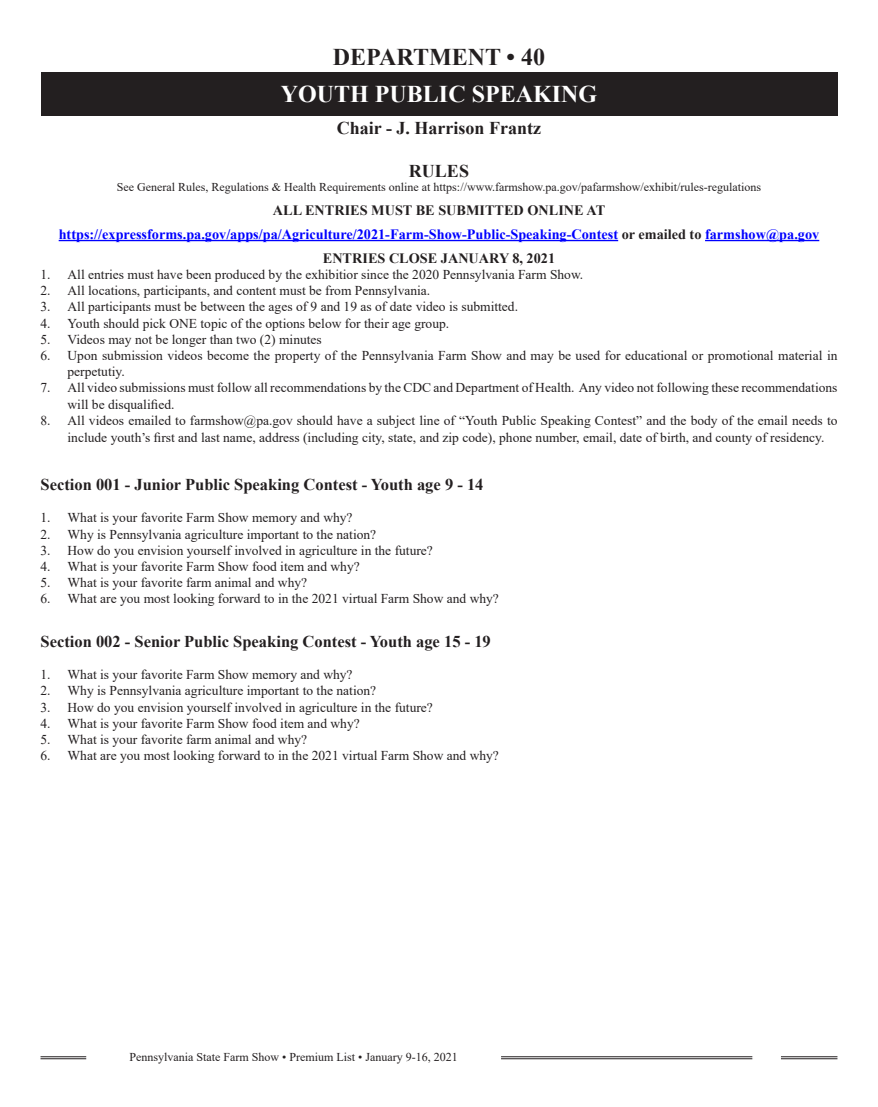
<style>
.page{position:relative;width:878px;height:1107px;background:#fff}
.page>*{position:absolute;margin:0;border:0;box-sizing:border-box;transform-origin:0 0}
.t1{font:700 24px "Times New Roman";color:#fff}
.t2{font:700 24px "Times New Roman";color:#231f20}
.t3{font:700 18px "Times New Roman";color:#231f20}
.t4{font:700 16.5px "Times New Roman";color:#231f20}
.t5{font:700 14.25px "Times New Roman";color:#00f}
.t6{font:700 14.25px "Times New Roman";color:#231f20}
.t7{font:13.5px/16.2px "Times New Roman";color:#231f20}
.t8{font:12px "Times New Roman";color:#231f20}
.s1{color:#231f20}
</style>
<div class="page">
<hr style="left:40px;top:1058px;width:797px;height:1px;background:#231f20">
<hr style="left:40px;top:1056px;width:797px;height:1px;background:#231f20">
<div style="left:87px;top:1049px;width:413px;height:17px;background:#fff"></div>
<div style="left:752px;top:1048px;width:29px;height:18px;background:#fff"></div>
<div style="left:40px;top:72px;width:797px;height:43px;background:#231f20"></div>
<hr style="left:59px;top:240px;width:559px;height:1px;background:#00f">
<hr style="left:705px;top:240px;width:114px;height:1px;background:#00f">
<p class="t2" style="left:333px;top:39px;width:214px">DEPARTMENT • 40</p>
<p class="t1" style="left:281px;top:76px;width:318px">YOUTH PUBLIC SPEAKING</p>
<p class="t3" style="left:337px;top:115px;width:206px">Chair - J. Harrison Frantz</p>
<p class="t3" style="left:409px;top:158px;width:62px">RULES</p>
<p class="t8" style="left:117px;top:179px;width:645px">See General Rules, Regulations &amp; Health Requirements online at https://www.farmshow.pa.gov/pafarmshow/exhibit/rules-regulations</p>
<p class="t6" style="left:273px;top:200px;width:334px">ALL ENTRIES MUST BE SUBMITTED ONLINE AT</p>
<p class="t5" style="left:59px;top:224px;width:762px">https://expressforms.pa.gov/apps/pa/Agriculture/2021-Farm-Show-Public-Speaking-Contest <span class="s1">or emailed to</span> farmshow@pa.gov</p>
<p class="t6" style="left:323px;top:248px;width:234px">ENTRIES CLOSE JANUARY 8, 2021</p>
<p class="t7" style="left:40px;top:266px;width:544px">1. All entries must have been produced by the exhibitior since the 2020 Pennsylvania Farm Show.</p>
<p class="t7" style="left:40px;top:282px;width:391px">2. All locations, participants, and content must be from Pennsylvania.</p>
<p class="t7" style="left:40px;top:298px;width:479px">3. All participants must be between the ages of 9 and 19 as of date video is submitted.</p>
<p class="t7" style="left:40px;top:315px;width:410px">4. Youth should pick ONE topic of the options below for their age group.</p>
<p class="t7" style="left:40px;top:331px;width:283px">5. Videos may not be longer than two (2) minutes</p>
<p class="t7" style="left:68px;top:347px;width:771px;text-indent:-27px">6. Upon submission videos become the property of the Pennsylvania Farm Show and may be used for educational or promotional material in perpetutiy.</p>
<p class="t7" style="left:68px;top:379px;width:771px;text-indent:-27px">7. All video submissions must follow all recommendations by the CDC and Department of Health. Any video not following these recommendations will be disqualified.</p>
<p class="t7" style="left:68px;top:411px;width:771px;line-height:17.1px;text-indent:-27px">8. All videos emailed to farmshow@pa.gov should have a subject line of “Youth Public Speaking Contest” and the body of the email needs to include youth’s first and last name, address (including city, state, and zip code), phone number, email, date of birth, and county of residency.</p>
<p class="t4" style="left:40px;top:473px;width:444px">Section 001 - Junior Public Speaking Contest - Youth age 9 - 14</p>
<p class="t7" style="left:40px;top:509px;width:313px">1. What is your favorite Farm Show memory and why?</p>
<p class="t7" style="left:40px;top:526px;width:337px">2. Why is Pennsylvania agriculture important to the nation?</p>
<p class="t7" style="left:40px;top:542px;width:394px">3. How do you envision yourself involved in agriculture in the future?</p>
<p class="t7" style="left:40px;top:558px;width:321px">4. What is your favorite Farm Show food item and why?</p>
<p class="t7" style="left:40px;top:574px;width:268px">5. What is your favorite farm animal and why?</p>
<p class="t7" style="left:40px;top:590px;width:460px">6. What are you most looking forward to in the 2021 virtual Farm Show and why?</p>
<p class="t4" style="left:40px;top:629px;width:452px">Section 002 - Senior Public Speaking Contest - Youth age 15 - 19</p>
<p class="t7" style="left:40px;top:666px;width:313px">1. What is your favorite Farm Show memory and why?</p>
<p class="t7" style="left:40px;top:682px;width:337px">2. Why is Pennsylvania agriculture important to the nation?</p>
<p class="t7" style="left:40px;top:699px;width:394px">3. How do you envision yourself involved in agriculture in the future?</p>
<p class="t7" style="left:40px;top:715px;width:321px">4. What is your favorite Farm Show food item and why?</p>
<p class="t7" style="left:40px;top:731px;width:268px">5. What is your favorite farm animal and why?</p>
<p class="t7" style="left:40px;top:747px;width:460px">6. What are you most looking forward to in the 2021 virtual Farm Show and why?</p>
<p class="t8" style="left:129px;top:1049px;width:330px">Pennsylvania State Farm Show • Premium List • January 9-16, 2021</p>
</div>
